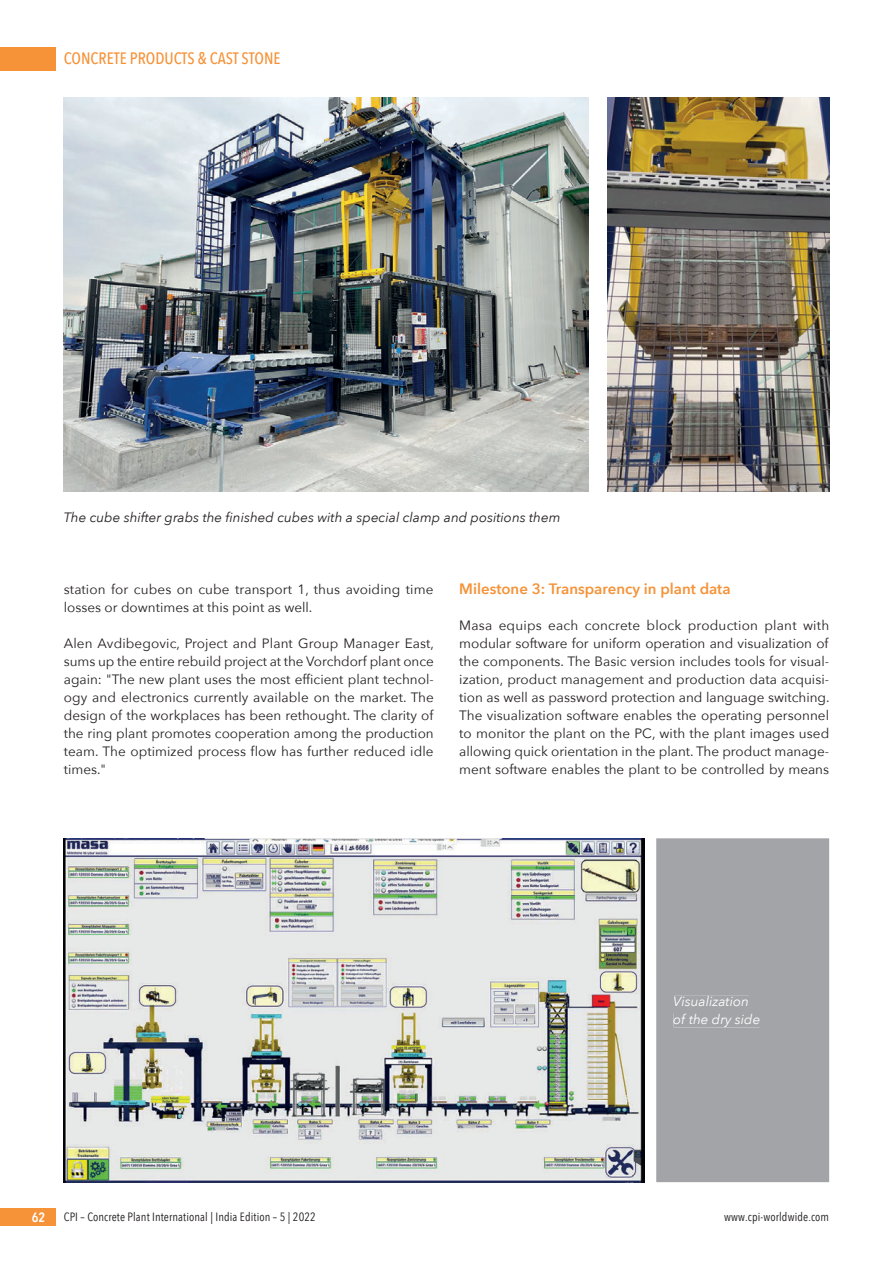
<style>
.page{position:relative;width:893px;height:1263px;background:#fff}
.page>*{position:absolute;margin:0;border:0;box-sizing:border-box;transform-origin:0 0}
.t1{font:500 16.5px "Avenir Next Condensed";color:#f69238}
.t2{font:600 15px "Avenir Next";color:#f69238}
.t3{font:13.5px/18px "Avenir Next";color:#231f20;text-align:justify}
.t4{font:italic 13.5px "Avenir Next";color:#231f20}
.t5{font:italic 13.5px/18px "Avenir Next";color:#fff}
.t6{font:600 13.5px "Avenir Next Condensed";color:#fff}
.t7{font:12px "Avenir Next Condensed";letter-spacing:.01em;color:#231f20}
</style>
<div class="page">
<div style="left:0;top:47px;width:55px;height:23px;background:#f69238"></div>
<div style="left:0;top:1208px;width:55px;height:18px;background:#f69238"></div>
<img style="left:64px;top:98px;width:525px;height:394px">
<img style="left:608px;top:98px;width:221px;height:394px">
<img style="left:64px;top:838px;width:580px;height:344px">
<div style="left:656px;top:838px;width:173px;height:344px;background:#a3a4a8"></div>
<div style="left:674px;top:996px;width:75px;height:10px;background:#a3a4a8"></div>
<div style="left:674px;top:1014px;width:85px;height:13px;background:#a3a4a8"></div>
<p class="t1" style="left:64px;top:49px;width:218px">CONCRETE PRODUCTS &amp; CAST STONE</p>
<p class="t4" style="left:64px;top:506px;width:498px">The cube shifter grabs the finished cubes with a special clamp and positions them</p>
<p class="t3" style="left:64px;top:580px;width:371px">station for cubes on cube transport 1, thus avoiding time losses or downtimes at this point as well.</p>
<p class="t3" style="left:64px;top:634px;width:372px">Alen Avdibegovic, Project and Plant Group Manager East, sums up the entire rebuild project at the Vorchdorf plant once again: "The new plant uses the most efficient plant technol&shy;ogy and electronics currently available on the market. The design of the workplaces has been rethought. The clarity of the ring plant promotes cooperation among the production team. The optimized process flow has further reduced idle times."</p>
<p class="t2" style="left:459px;top:576px;width:273px">Milestone 3: Transparency in plant data</p>
<p class="t3" style="left:459px;top:616px;width:372px">Masa equips each concrete block production plant with modular software for uniform operation and visualization of the components. The Basic version includes tools for visual&shy;ization, product management and production data acquisi&shy;tion as well as password protection and language switching.<br>The visualization software enables the operating personnel to monitor the plant on the PC, with the plant images used allowing quick orientation in the plant. The product manage&shy;ment software enables the plant to be controlled by means</p>
<p class="t5" style="left:673px;top:992px;width:89px">Visualization of the dry side</p>
<p class="t6" style="left:32px;top:1206px;width:15px">62</p>
<p class="t7" style="left:64px;top:1207px;width:254px">CPI – Concrete Plant International | India Edition – 5 | 2022</p>
<p class="t7" style="left:724px;top:1207px;width:107px">www.cpi-worldwide.com</p>
</div>
